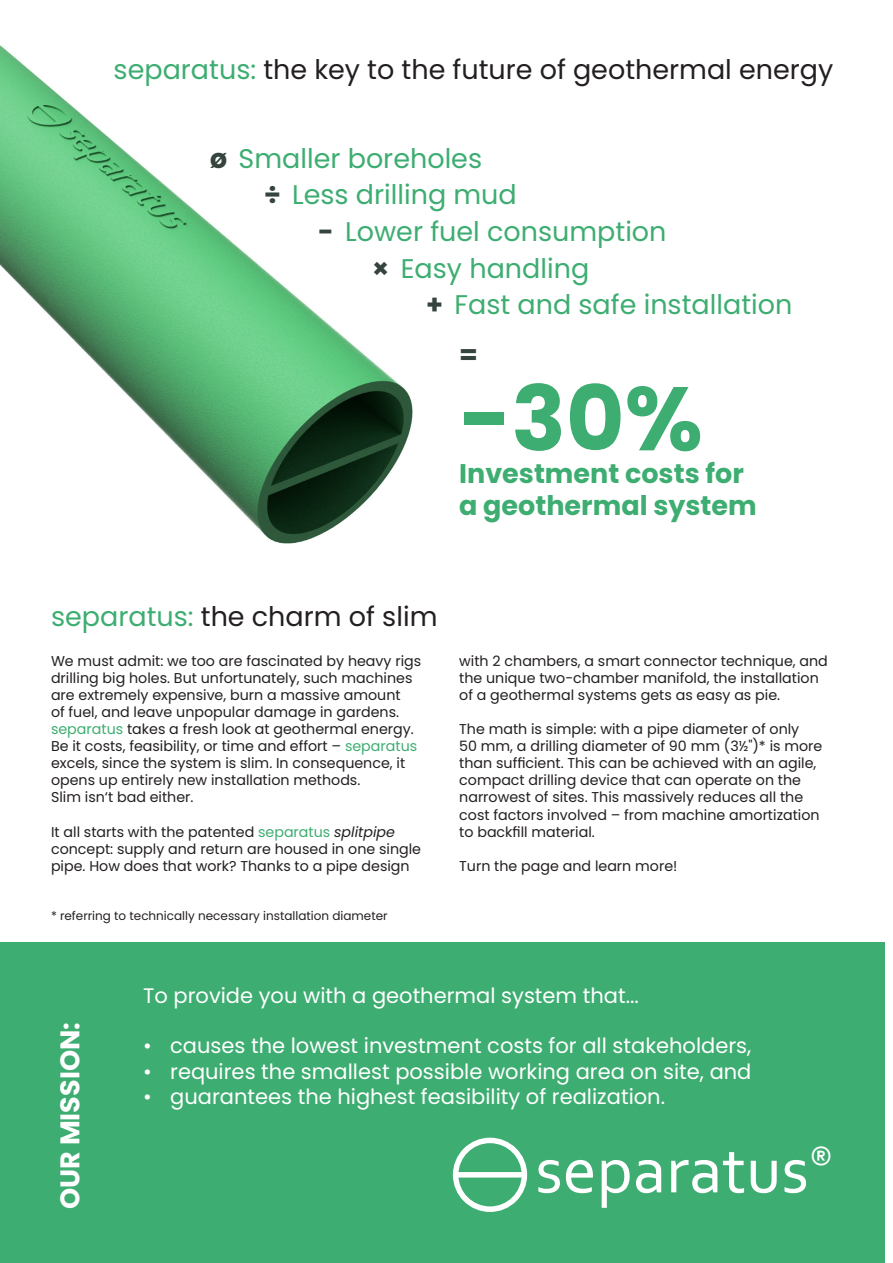
<style>
.page{position:relative;width:893px;height:1263px;background:#fff}
.page>*{position:absolute;margin:0;border:0;box-sizing:border-box;transform-origin:0 0}
.t1{font:700 90px "Poppins";color:#3dad71}
.t2{font:68.1px "Corbel";color:#fff}
.t3{font:27px/36.6px "Poppins";color:#3dad71}
.t4{font:27px "Poppins";color:#231f20}
.t5{font:700 27px/32.4px "Poppins";color:#3dad71}
.t6{font:700 27px "Poppins";color:#fff}
.t7{font:700 27px "Poppins";color:#36443e}
.t8{font:21px "Poppins";color:#fff}
.t9{font:14.25px/17.1px "Poppins";color:#231f20}
.t10{font:12px "Poppins";color:#231f20}
.s1{color:#3dad71}
.s2{font-weight:700;color:#36443e}
.s3{font-style:italic}
</style>
<div class="page">
<img style="left:0;top:45px;width:413px;height:499px">
<div style="left:0;top:942px;width:884px;height:321px;background:#3dad71"></div>
<svg style="left:453px;top:1138px;width:74px;height:74px"></svg>
<div style="left:458px;top:1172px;width:64px;height:5px;background:#fff"></div>
<h3 class="t4" style="left:114px;top:54px;width:721px"><span class="s1">separatus:</span> the key to the future of geothermal energy</h3>
<h3 class="t3" style="left:264px;top:140px;width:254px;text-indent:-54px"><span class="s2">ø</span> Smaller boreholes<br><span class="s2">÷</span> Less drilling mud</h3>
<h3 class="t3" style="left:372px;top:213px;width:296px;text-indent:-54px"><span class="s2">-</span> Lower fuel consumption <span class="s2">×</span> Easy handling</h3>
<h3 class="t3" style="left:426px;top:287px;width:368px"><span class="s2">+</span> Fast and safe installation</h3>
<h3 class="t7" style="left:459px;top:339px;width:20px">=</h3>
<h1 class="t1" style="left:459px;top:367px;width:245px">-30%</h1>
<h3 class="t5" style="left:459px;top:457px;width:299px">Investment costs for a geothermal system</h3>
<h3 class="t4" style="left:51px;top:601px;width:388px"><span class="s1">separatus:</span> the charm of slim</h3>
<p class="t9" style="left:51px;top:652px;width:372px">We must admit: we too are fascinated by heavy rigs drilling big holes. But unfortunately, such machines are extremely expensive, burn a massive amount<br>of fuel, and leave unpopular damage in gardens. <span class="s1">separatus</span> takes a fresh look at geothermal energy.<br>Be it costs, feasibility, or time and effort – <span class="s1">separatus </span>excels, since the system is slim. In consequence, it opens up entirely new installation methods.<br>Slim isn‘t bad either.</p>
<p class="t9" style="left:51px;top:823px;width:372px">It all starts with the patented <span class="s1">separatus</span> <span class="s3">splitpipe </span>concept: supply and return are housed in one single pipe. How does that work? Thanks to a pipe design</p>
<p class="t10" style="left:51px;top:908px;width:338px">* referring to technically necessary installation diameter</p>
<p class="t9" style="left:459px;top:652px;width:370px">with 2 chambers, a smart connector technique, and the unique two-chamber manifold, the installation of a geothermal systems gets as easy as pie.</p>
<p class="t9" style="left:459px;top:720px;width:365px">The math is simple: with a pipe diameter of only<br>50 mm, a drilling diameter of 90 mm (3½")* is more than sufficient. This can be achieved with an agile, compact drilling device that can operate on the narrowest of sites. This massively reduces all the cost factors involved – from machine amortization to backfill material.</p>
<p class="t9" style="left:459px;top:857px;width:220px">Turn the page and learn more!</p>
<h3 class="t6" style="left:54px;top:1209px;width:188px;rotate:-90deg">OUR MISSION:</h3>
<h3 class="t8" style="left:143px;top:983px;width:497px">To provide you with a geothermal system that...</h3>
<h3 class="t8" style="left:143px;top:1034px;width:610px">• causes the lowest investment costs for all stakeholders,</h3>
<h3 class="t8" style="left:143px;top:1059px;width:610px">• requires the smallest possible working area on site, and</h3>
<h3 class="t8" style="left:143px;top:1084px;width:523px">• guarantees the highest feasibility of realization.</h3>
<h2 class="t2" style="left:535px;top:1127px;width:300px">separatus<sup>®</sup></h2>
</div>
